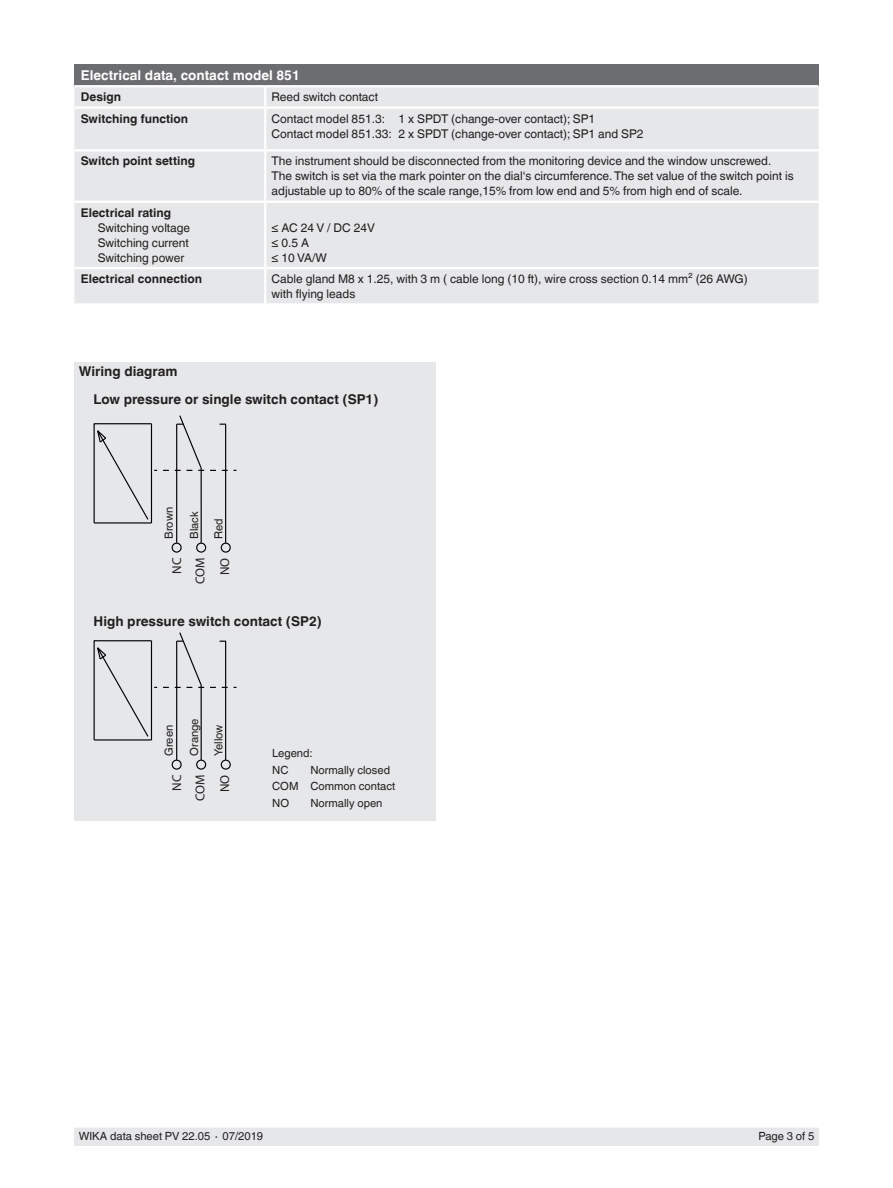
<style>
.page{position:relative;width:893px;height:1188px;background:#fff}
.page>*{position:absolute;margin:0;border:0;box-sizing:border-box;transform-origin:0 0}
.t1{font:700 13.5px "Helvetica World";color:#231f20}
.t2{font:700 13.5px "Helvetica World";color:#fff}
.t3{font:12.9px/23.4px "Myriad Pro";color:#231f20;text-align:right}
.t4{font:12px/15px "Helvetica World";color:#231f20}
.t5{font:700 12px "Helvetica World";color:#231f20}
.t6{font:11.25px/16.6px "Helvetica World";color:#231f20}
</style>
<div class="page">
<div style="left:74px;top:1128px;width:745px;height:17px;background:#e6e7e9"></div>
<div style="left:74px;top:362px;width:362px;height:459px;background:#e6e7e9"></div>
<div style="left:74px;top:64px;width:745px;height:22px;background:#6c6d70"></div>
<div style="left:74px;top:87px;width:745px;height:216px;background:#e6e7e9"></div>
<hr style="left:74px;top:85px;width:191px;height:2px;background:#fff">
<hr style="left:265px;top:85px;width:554px;height:2px;background:#fff">
<hr style="left:264px;top:203px;width:2px;height:64px;background:#fff">
<hr style="left:264px;top:269px;width:2px;height:34px;background:#fff">
<hr style="left:265px;top:149px;width:554px;height:2px;background:#fff">
<hr style="left:264px;top:151px;width:2px;height:50px;background:#fff">
<hr style="left:265px;top:201px;width:554px;height:2px;background:#fff">
<hr style="left:265px;top:267px;width:554px;height:2px;background:#fff">
<svg style="left:264px;top:87px;width:2px;height:19px"></svg>
<hr style="left:74px;top:106px;width:191px;height:3px;background:#fff">
<hr style="left:265px;top:106px;width:554px;height:3px;background:#fff">
<hr style="left:264px;top:109px;width:2px;height:40px;background:#fff">
<hr style="left:74px;top:149px;width:191px;height:2px;background:#fff">
<hr style="left:74px;top:201px;width:191px;height:2px;background:#fff">
<hr style="left:74px;top:267px;width:191px;height:2px;background:#fff">
<svg style="left:94px;top:415px;width:134px;height:129px"></svg>
<div style="left:172px;top:543px;width:10px;height:10px;border:1px solid #000002;border-radius:50%"></div>
<div style="left:196px;top:543px;width:10px;height:10px;border:1px solid #000002;border-radius:50%"></div>
<div style="left:221px;top:543px;width:10px;height:10px;border:1px solid #000002;border-radius:50%"></div>
<svg style="left:94px;top:632px;width:134px;height:129px"></svg>
<div style="left:172px;top:760px;width:10px;height:10px;border:1px solid #000002;border-radius:50%"></div>
<div style="left:196px;top:760px;width:10px;height:10px;border:1px solid #000002;border-radius:50%"></div>
<div style="left:221px;top:760px;width:10px;height:10px;border:1px solid #000002;border-radius:50%"></div>
<p class="t2" style="left:81px;top:67px;width:221px">Electrical data, contact model 851</p>
<p class="t5" style="left:81px;top:90px;width:42px">Design</p>
<p class="t4" style="left:272px;top:90px;width:108px">Reed switch contact</p>
<p class="t5" style="left:81px;top:111px;width:109px">Switching function</p>
<p class="t4" style="left:272px;top:111px;width:373px">Contact model 851.3: 1 x SPDT (change-over contact); SP1<br>Contact model 851.33: 2 x SPDT (change-over contact); SP1 and SP2</p>
<p class="t5" style="left:81px;top:154px;width:116px">Switch point setting</p>
<p class="t4" style="left:272px;top:154px;width:524px">The instrument should be disconnected from the monitoring device and the window unscrewed.<br>The switch is set via the mark pointer on the dial‘s circumference. The set value of the switch point is adjustable up to 80% of the scale range,15% from low end and 5% from high end of scale.</p>
<p class="t5" style="left:81px;top:206px;width:92px">Electrical rating</p>
<p class="t4" style="left:98px;top:220px;width:94px;text-align:justify">Switching voltage Switching current Switching power</p>
<p class="t4" style="left:272px;top:220px;width:105px">≤ AC 24 V / DC 24V ≤ 0.5 A<br>≤ 10 VA/W</p>
<p class="t5" style="left:81px;top:272px;width:123px">Electrical connection</p>
<p class="t4" style="left:272px;top:271px;width:478px">Cable gland M8 x 1.25, with 3 m ( cable long (10 ft), wire cross section 0.14 mm² (26 AWG) with flying leads</p>
<p class="t1" style="left:79px;top:364px;width:100px">Wiring diagram</p>
<p class="t1" style="left:94px;top:391px;width:286px">Low pressure or single switch contact (SP1)</p>
<p class="t6" style="left:161px;top:539px;width:33px;rotate:-90deg">Brown</p>
<p class="t6" style="left:182px;top:539px;width:29px;line-height:24.5px;rotate:-90deg">Black<br>Red</p>
<p class="t3" style="left:165px;top:584px;width:28px;rotate:-90deg">NC<br>COM</p>
<p class="t3" style="left:213px;top:575px;width:19px;rotate:-90deg">NO</p>
<p class="t1" style="left:94px;top:613px;width:230px">High pressure switch contact (SP2)</p>
<p class="t6" style="left:161px;top:756px;width:32px;rotate:-90deg">Green</p>
<p class="t6" style="left:182px;top:756px;width:39px;line-height:24.5px;rotate:-90deg">Orange<br>Yellow</p>
<p class="t3" style="left:165px;top:801px;width:28px;rotate:-90deg">NC<br>COM</p>
<p class="t3" style="left:213px;top:792px;width:19px;rotate:-90deg">NO</p>
<p class="t6" style="left:272px;top:745px;width:42px">Legend:<br>NC</p>
<p class="t6" style="left:272px;top:762px;width:125px;text-indent:38px">Normally closed<br>COM Common contact<br>NO</p>
<p class="t6" style="left:310px;top:795px;width:74px">Normally open</p>
<p class="t6" style="left:79px;top:1128px;width:186px">WIKA data sheet PV 22.05 ∙ 07/2019</p>
<p class="t6" style="left:759px;top:1128px;width:57px">Page 3 of 5</p>
</div>
